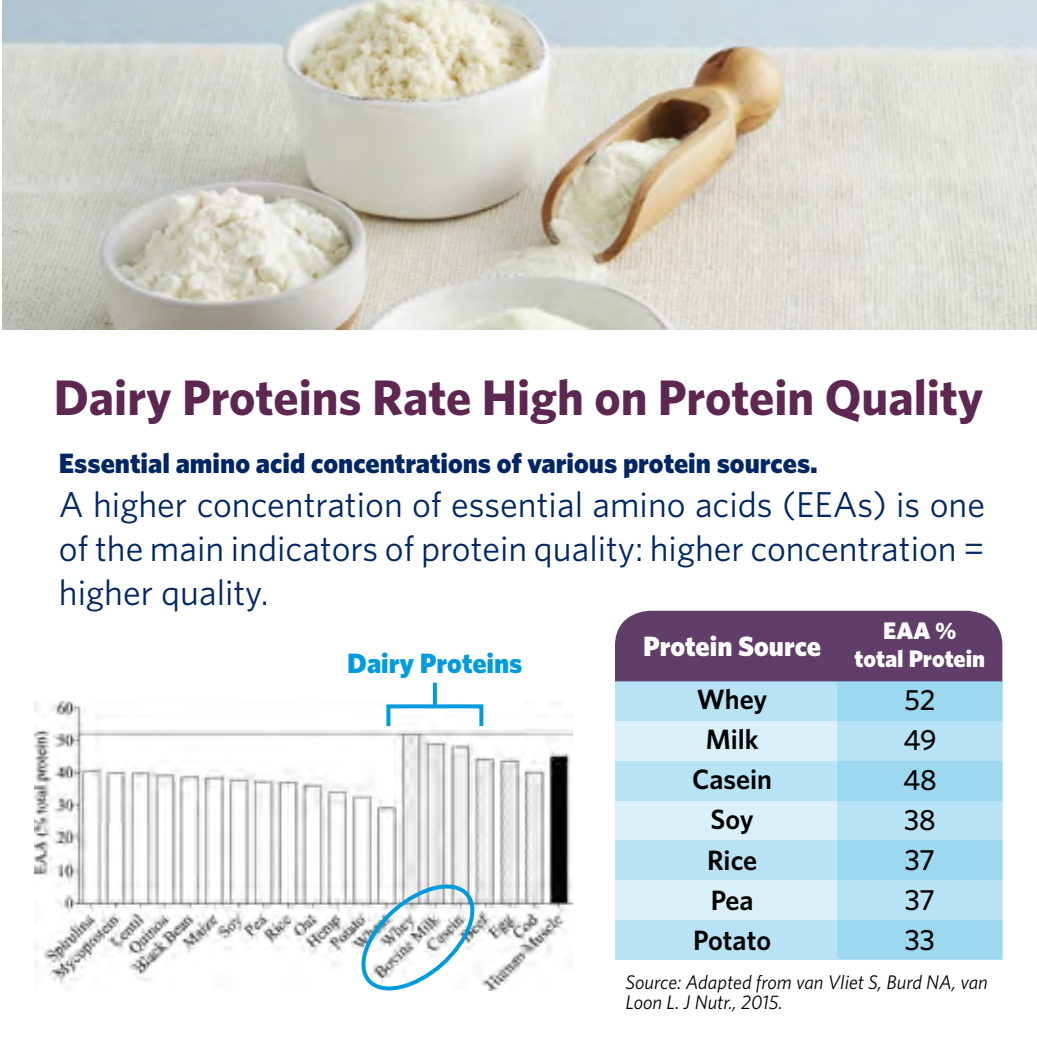
<style>
.page{position:relative;width:1037px;height:1037px;background:#fff}
.page>*{position:absolute;margin:0;border:0;box-sizing:border-box;transform-origin:0 0}
.t1{font:700 50px "Whitney";color:#5e2751}
.t2{font:36px/44px "Whitney";color:#002664;text-align:justify}
.t3{font:500 29.2px/40px "Whitney";color:#000;text-align:justify}
.t4{font:900 28px "Whitney";color:#002664}
.t5{font:600 28px/40px "Whitney";color:#000;text-align:center}
.t6{font:900 28px "Whitney";color:#fff}
.t7{font:900 28px "Whitney";color:#009bdc}
.t8{font:900 24px/28px "Whitney";color:#fff;text-align:center}
.t9{font:italic 19.6px/20px "Whitney";color:#000}
</style>
<div class="page">
<img style="left:2px;top:0;width:1035px;height:329px">
<img style="left:35px;top:701px;width:537px;height:289px">
<div style="left:615px;top:681px;width:387px;height:278px;background:#d9f0f9"></div>
<div style="left:615px;top:681px;width:387px;height:40px;background:#b8e3f4"></div>
<div style="left:615px;top:761px;width:387px;height:39px;background:#b8e3f4"></div>
<div style="left:615px;top:840px;width:387px;height:40px;background:#b8e3f4"></div>
<div style="left:615px;top:920px;width:387px;height:39px;background:#b8e3f4"></div>
<div style="left:615px;top:611px;width:387px;height:70px;background:#613d69"></div>
<svg style="left:837px;top:681px;width:165px;height:277px;background:#a7dcf1"></svg>
<svg style="left:384px;top:702px;width:101px;height:28px"></svg>
<svg style="left:433px;top:682px;width:4px;height:24px"></svg>
<svg style="left:356px;top:874px;width:124px;height:117px"></svg>
<h1 class="t1" style="left:54px;top:364px;width:931px">Dairy Proteins Rate High on Protein Quality</h1>
<p class="t4" style="left:59px;top:444px;width:760px">Essential amino acid concentrations of various protein sources.</p>
<p class="t2" style="left:59px;top:481px;width:928px">A higher concentration of essential amino acids (EEAs) is one of the main indicators of protein quality: higher concentration = higher quality.</p>
<p class="t7" style="left:347px;top:645px;width:177px">Dairy Proteins</p>
<p class="t6" style="left:643px;top:627px;width:180px">Protein Source</p>
<p class="t5" style="left:692px;top:679px;width:82px">Whey<br>Milk<br>Casein<br>Soy<br>Rice<br>Pea<br>Potato</p>
<p class="t8" style="left:854px;top:616px;width:132px">EAA %<br>total Protein</p>
<p class="t3" style="left:903px;top:679px;width:35px">52<br>49<br>48<br>38<br>37<br>37<br>33</p>
<p class="t9" style="left:625px;top:972px;width:364px">Source: Adapted from van Vliet S, Burd NA, van<br>Loon L. J Nutr., 2015.</p>
</div>
